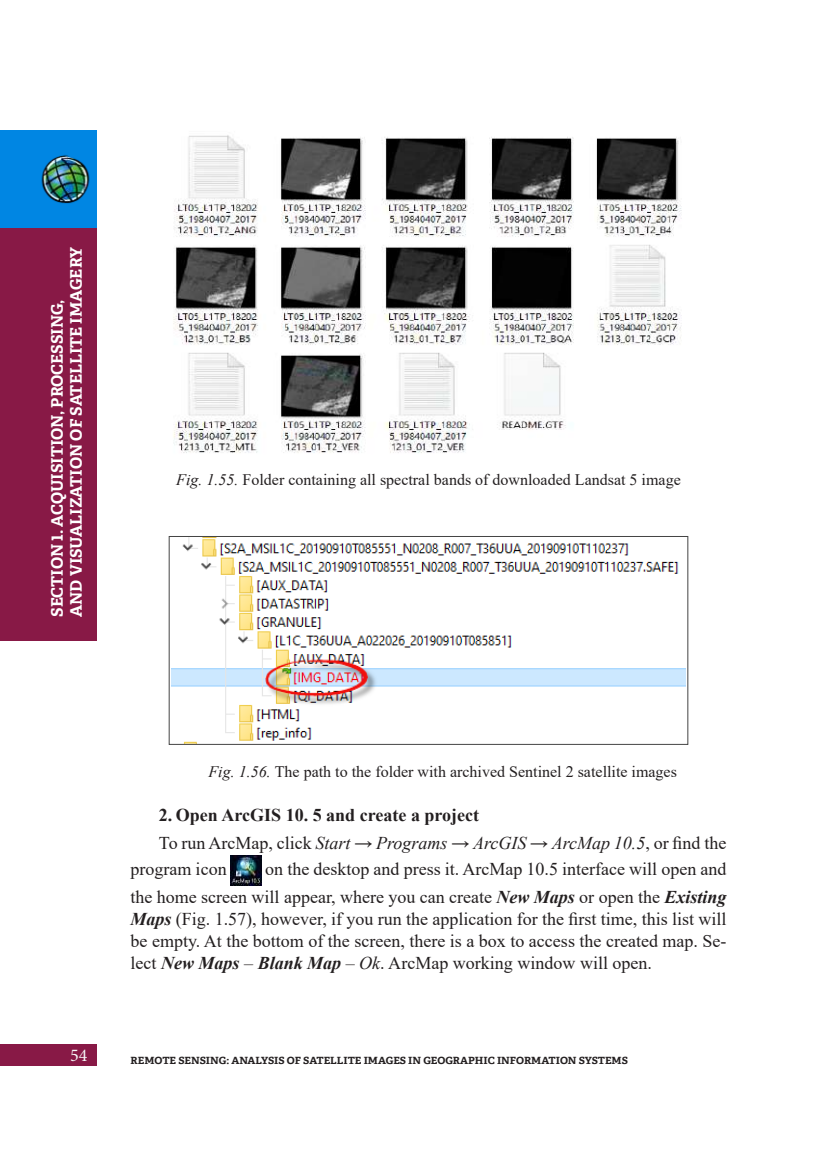
<style>
.page{position:relative;width:840px;height:1168px;background:#fff}
.page>*{position:absolute;margin:0;border:0;box-sizing:border-box;transform-origin:0 0}
.t1{font:18px/22px "Times New Roman";color:#231f20;text-align:right}
.t2{font:700 18px/27.6px "Times New Roman";color:#231f20}
.t3{font:18px "Minion Pro";color:#f7f7f8}
.t4{font:16px "Times New Roman";color:#231f20}
.t5{font:700 16px/19.2px "Adelle Cyrillic";color:#fff}
.t6{font:700 10px "Adelle Cyrillic";color:#231f20;scale:1.05 1}
.s1{font-size:19.2px}
.s2{font-style:italic}
.s3{font-weight:400}
.s4{font-weight:400;font-style:italic}
.s5{font-weight:700;font-style:italic}
</style>
<div class="page">
<div style="left:0;top:130px;width:96px;height:511px;background:#881946"></div>
<div style="left:0;top:1045px;width:96px;height:21px;background:#881946"></div>
<div style="left:0;top:130px;width:96px;height:98px;background:#0086e3"></div>
<img style="left:41px;top:155px;width:56px;height:51px">
<img style="left:173px;top:135px;width:509px;height:318px">
<img style="left:171px;top:538px;width:514px;height:205px">
<div style="left:169px;top:536px;width:518px;height:209px;border:1px solid #444"></div>
<img style="left:231px;top:856px;width:30px;height:30px">
<p class="t5" style="left:48px;top:617px;width:371px;rotate:-90deg">SECTION <span class="s1">1</span>. ACQUISITION, PROCESSING,<br>AND VISUALIZATION OF SATELLITE IMAGERY</p>
<p class="t4" style="left:176px;top:469px;width:505px"><span class="s2">Fig. 1.55.</span> Folder containing all spectral bands of downloaded Landsat 5 image</p>
<p class="t4" style="left:208px;top:760px;width:469px"><span class="s2">Fig. 1.56.</span> The path to the folder with archived Sentinel 2 satellite images</p>
<p class="t2" style="left:159px;top:800px;width:568px">2. Open ArcGIS 10. 5 and create a project<br><span class="s3">To run ArcMap, click</span> <span class="s4">Start → Programs → ArcGIS → ArcMap 10.5</span><span class="s3">, or find the</span></p>
<p class="t1" style="left:130px;top:857px;width:98px">program icon</p>
<p class="t1" style="left:130px;top:854px;width:597px;line-height:28px">on the desktop and press it. ArcMap 10.5 interface will open and<br>the home screen will appear, where you can create <span class="s5">New Maps</span> or open the <span class="s5">Existing</span></p>
<p class="t1" style="left:130px;top:907px;width:597px;text-align:justify"><span class="s5">Maps</span> (Fig. 1.57), however, if you run the application for the first time, this list will be empty. At the bottom of the screen, there is a box to access the created map. Se&shy;lect <span class="s5">New Maps</span> – <span class="s5">Blank Map</span> – <span class="s2">Ok</span>. ArcMap working window will open.</p>
<p class="t3" style="left:70px;top:1043px;width:19px">54</p>
<p class="t6" style="left:130px;top:1054px;width:475px">REMOTE SENSING: ANALYSIS OF SATELLITE IMAGES IN GEOGRAPHIC INFORMATION SYSTEMS</p>
</div>
